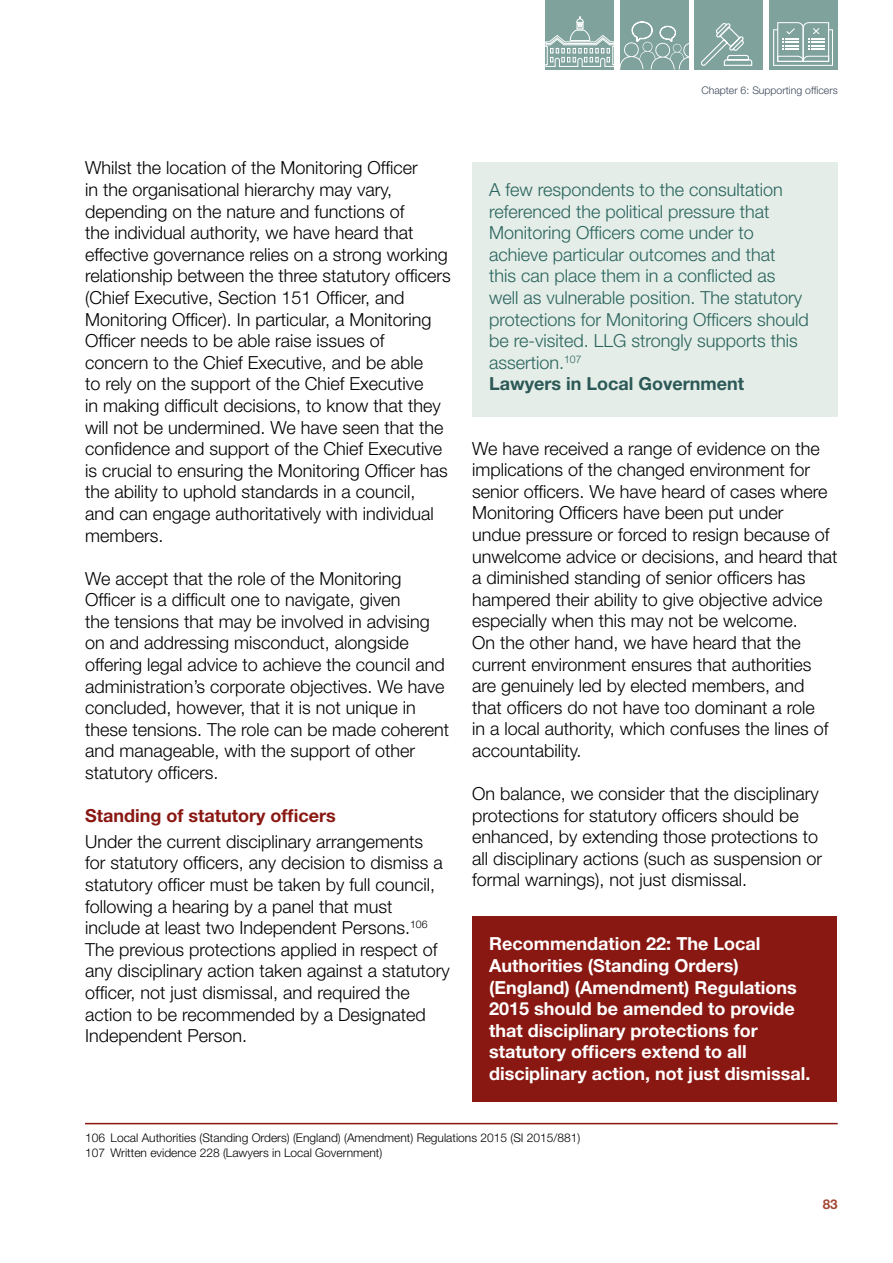
<style>
.page{position:relative;width:893px;height:1263px;background:#fff}
.page>*{position:absolute;margin:0;border:0;box-sizing:border-box;transform-origin:0 0}
.BODY_BLACK{font:300 18px/21.6px "Helvetica Neue LT Pro";color:#000}
.Shaded_Para_15__Gree{font:300 18px/21.6px "Helvetica Neue LT Pro";color:#2a645d}
.Shaded_Para_100__Red{font:700 18px/21.6px "Helvetica Neue LT Pro";color:#fff}
.Sub_Heading_Red{font:700 18px "Helvetica Neue LT Pro";color:#8a1812}
.t1{font:700 13.5px "Helvetica Neue LT Pro";color:#a44a36}
.Footnote_Text{font:300 12px "Helvetica Neue LT Pro";color:#000}
.t2{font:300 10.5px "Helvetica Neue LT Pro";color:#394556}
.s1{font-weight:700;color:#2c5957}
</style>
<div class="page">
<div style="left:546px;top:0;width:68px;height:69px;background:#7fa29d"></div>
<div style="left:620px;top:0;width:68px;height:70px;background:#7fa29d"></div>
<div style="left:769px;top:0;width:69px;height:69px;background:#7fa29d"></div>
<div style="left:694px;top:0;width:69px;height:69px;background:#7fa29d"></div>
<svg style="left:545px;top:16px;width:144px;height:53px"></svg>
<svg style="left:701px;top:23px;width:52px;height:43px"></svg>
<svg style="left:773px;top:22px;width:60px;height:44px"></svg>
<hr style="left:85px;top:1123px;width:753px;height:1px;background:#8a1812">
<div style="left:472px;top:162px;width:366px;height:255px;background:#e4ede7"></div>
<div style="left:472px;top:916px;width:365px;height:186px;background:#8a1812"></div>
<p class="t2" style="left:701px;top:83px;width:138px">Chapter 6: Supporting officers</p>
<p class="BODY_BLACK" style="left:85px;top:157px;width:367px">Whilst the location of the Monitoring Officer<br>in the organisational hierarchy may vary, depending on the nature and functions of<br>the individual authority, we have heard that effective governance relies on a strong working relationship between the three statutory officers (Chief Executive, Section 151 Officer, and Monitoring Officer). In particular, a Monitoring Officer needs to be able raise issues of concern to the Chief Executive, and be able<br>to rely on the support of the Chief Executive<br>in making difficult decisions, to know that they will not be undermined. We have seen that the confidence and support of the Chief Executive is crucial to ensuring the Monitoring Officer has the ability to uphold standards in a council,<br>and can engage authoritatively with individual members.</p>
<p class="BODY_BLACK" style="left:85px;top:567px;width:366px">We accept that the role of the Monitoring Officer is a difficult one to navigate, given<br>the tensions that may be involved in advising on and addressing misconduct, alongside offering legal advice to achieve the council and administration’s corporate objectives. We have concluded, however, that it is not unique in these tensions. The role can be made coherent and manageable, with the support of other statutory officers.</p>
<p class="Sub_Heading_Red" style="left:85px;top:804px;width:252px">Standing of statutory officers</p>
<p class="BODY_BLACK" style="left:85px;top:830px;width:359px">Under the current disciplinary arrangements for statutory officers, any decision to dismiss a statutory officer must be taken by full council, following a hearing by a panel that must include at least two Independent Persons.<sup>106</sup></p>
<p class="BODY_BLACK" style="left:85px;top:938px;width:366px">The previous protections applied in respect of any disciplinary action taken against a statutory officer, not just dismissal, and required the action to be recommended by a Designated Independent Person.</p>
<p class="Shaded_Para_15__Gree" style="left:489px;top:178px;width:321px">A few respondents to the consultation referenced the political pressure that Monitoring Officers come under to achieve particular outcomes and that<br>this can place them in a conflicted as well as vulnerable position. The statutory protections for Monitoring Officers should be re-visited. LLG strongly supports this assertion.<sup>107<br></sup><span class="s1">Lawyers in Local Government</span></p>
<p class="BODY_BLACK" style="left:472px;top:437px;width:367px">We have received a range of evidence on the implications of the changed environment for senior officers. We have heard of cases where Monitoring Officers have been put under<br>undue pressure or forced to resign because of unwelcome advice or decisions, and heard that a diminished standing of senior officers has hampered their ability to give objective advice especially when this may not be welcome.<br>On the other hand, we have heard that the current environment ensures that authorities are genuinely led by elected members, and that officers do not have too dominant a role<br>in a local authority, which confuses the lines of accountability.</p>
<p class="BODY_BLACK" style="left:472px;top:782px;width:352px">On balance, we consider that the disciplinary protections for statutory officers should be enhanced, by extending those protections to all disciplinary actions (such as suspension or formal warnings), not just dismissal.</p>
<p class="Shaded_Para_100__Red" style="left:489px;top:933px;width:323px">Recommendation 22: The Local Authorities (Standing Orders) (England) (Amendment) Regulations 2015 should be amended to provide that disciplinary protections for statutory officers extend to all disciplinary action, not just dismissal.</p>
<p class="Footnote_Text" style="left:85px;top:1131px;width:497px">106 Local Authorities (Standing Orders) (England) (Amendment) Regulations 2015 (SI 2015/881)</p>
<p class="Footnote_Text" style="left:85px;top:1145px;width:299px">107 Written evidence 228 (Lawyers in Local Government)</p>
<p class="t1" style="left:823px;top:1196px;width:17px">83</p>
</div>
